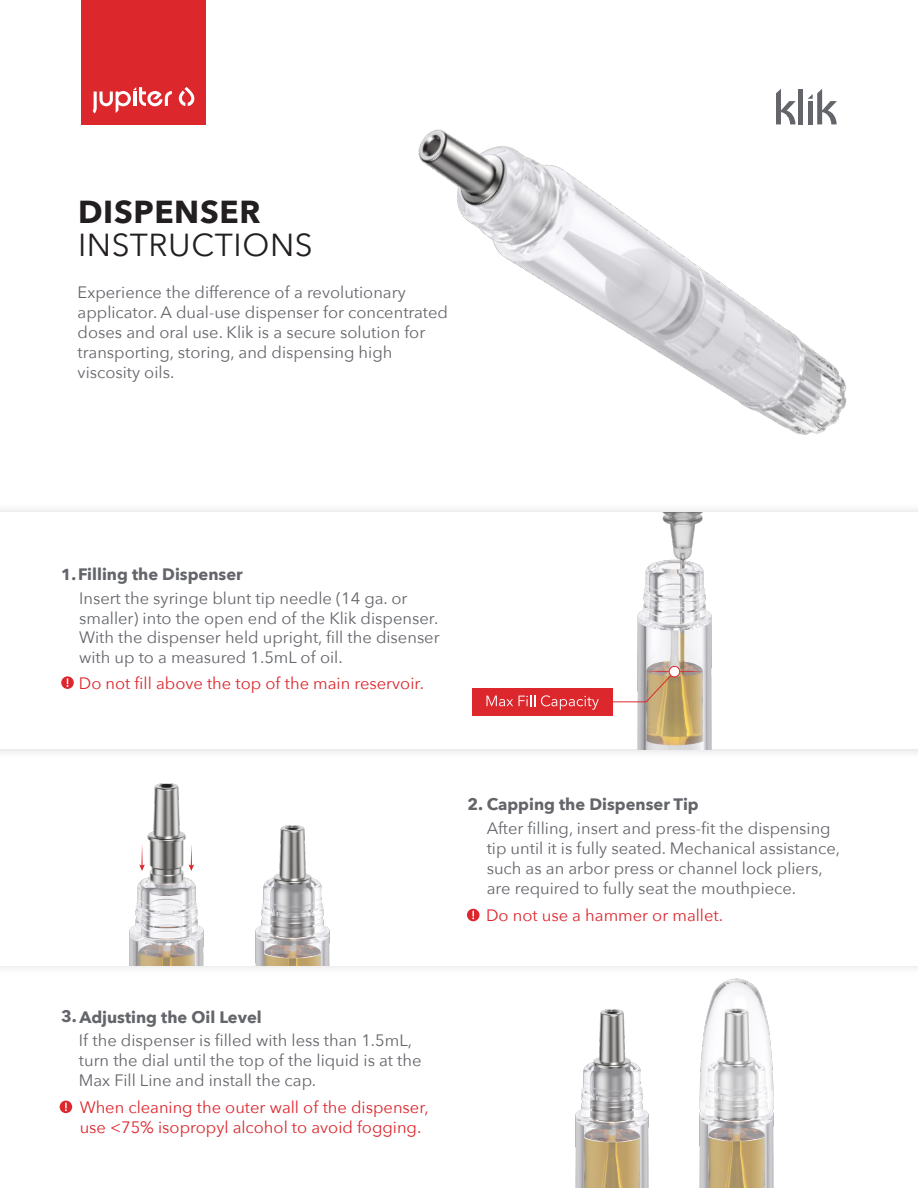
<style>
.page{position:relative;width:918px;height:1188px;background:#fff}
.page>*{position:absolute;margin:0;border:0;box-sizing:border-box;transform-origin:0 0}
.t1{font:31.8px "Avenir Next";letter-spacing:.02em;color:#231f20}
.t2{font:700 31.8px "Avenir Next";letter-spacing:.02em;color:#231f20}
.t3{font:16.5px/19.8px "Avenir Next";color:#63656a}
.t4{font:16.5px/19.8px "Avenir Next";color:#dc272d}
.t5{font:700 16.5px "Avenir Next";color:#63656a}
.s1{font-size:15.9px}
</style>
<div class="page">
<div style="left:81px;top:0;width:124px;height:124px;background:#dc272d"></div>
<svg style="left:179px;top:87px;width:16px;height:19px"></svg>
<svg style="left:93px;top:87px;width:79px;height:26px"></svg>
<img style="left:0;top:965px;width:918px;height:3px">
<img style="left:637px;top:532px;width:74px;height:217px">
<img style="left:129px;top:783px;width:74px;height:182px">
<img style="left:256px;top:825px;width:73px;height:140px">
<svg style="left:467px;top:909px;width:13px;height:12px"></svg>
<svg style="left:472px;top:911px;width:2px;height:8px"></svg>
<svg style="left:61px;top:676px;width:13px;height:13px"></svg>
<svg style="left:189px;top:845px;width:5px;height:26px"></svg>
<svg style="left:139px;top:845px;width:6px;height:26px"></svg>
<div style="left:472px;top:688px;width:141px;height:27px;background:#dc272d"></div>
<svg style="left:486px;top:696px;width:27px;height:10px"></svg>
<svg style="left:519px;top:695px;width:16px;height:11px"></svg>
<svg style="left:541px;top:695px;width:58px;height:15px"></svg>
<svg style="left:613px;top:670px;width:91px;height:33px"></svg>
<div style="left:669px;top:666px;width:11px;height:11px;background:#fff;border-radius:50%"></div>
<div style="left:669px;top:666px;width:11px;height:11px;border:1px solid #dc272d;border-radius:50%"></div>
<img style="left:575px;top:1009px;width:74px;height:179px">
<img style="left:700px;top:978px;width:73px;height:210px">
<div style="left:60px;top:1101px;width:12px;height:12px;background:#dc272d;border-radius:50%"></div>
<svg style="left:65px;top:1103px;width:2px;height:8px"></svg>
<img style="left:213px;top:89px;width:705px;height:443px">
<h1 class="t2" style="left:78px;top:184px;width:184px">DISPENSER</h1>
<h1 class="t1" style="left:78px;top:219px;width:236px">INSTRUCTIONS</h1>
<p class="t3" style="left:78px;top:282px;width:372px">Experience the difference of a revolutionary applicator. A dual-use dispenser for concentrated doses and oral use. Klik is a secure solution for transporting, storing, and dispensing high viscosity oils.</p>
<p class="t5" style="left:61px;top:560px;width:183px"><span class="s1">1.</span>Filling the Dispenser</p>
<p class="t3" style="left:79px;top:587px;width:362px">Insert the syringe blunt tip needle (14 ga. or smaller) into the open end of the Klik dispenser.<br>With the dispenser held upright, fill the disenser with up to a measured 1.5mL of oil.</p>
<p class="t4" style="left:79px;top:673px;width:347px">Do not fill above the top of the main reservoir.</p>
<p class="t5" style="left:61px;top:1003px;width:202px">3.Adjusting the Oil Level</p>
<p class="t3" style="left:79px;top:1030px;width:344px">If the dispenser is filled with less than 1.5mL, turn the dial until the top of the liquid is at the<br>Max Fill Line and install the cap.</p>
<p class="t4" style="left:80px;top:1097px;width:351px">When cleaning the outer wall of the dispenser, use &lt;75% isopropyl alcohol to avoid fogging.</p>
<p class="t5" style="left:468px;top:790px;width:233px">2. Capping the Dispenser Tip</p>
<p class="t3" style="left:487px;top:818px;width:355px">After filling, insert and press-fit the dispensing tip until it is fully seated. Mechanical assistance, such as an arbor press or channel lock pliers, are required to fully seat the mouthpiece.</p>
<p class="t4" style="left:486px;top:905px;width:239px">Do not use a hammer or mallet.</p>
</div>
